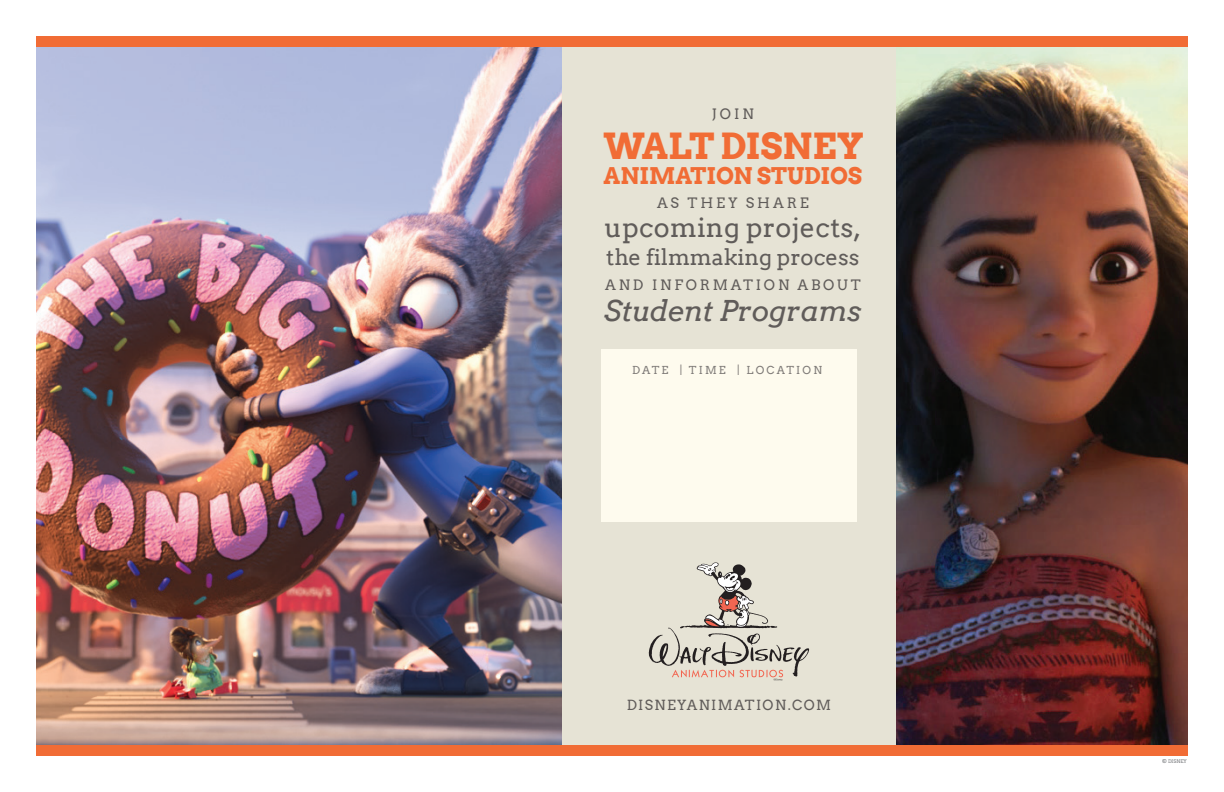
<style>
.page{position:relative;width:1224px;height:792px;background:#fff}
.page>*{position:absolute;margin:0;border:0;box-sizing:border-box;transform-origin:0 0}
.t1{font:700 36px "Arvo";color:#f16c35}
.t2{font:italic 28.7px "Arvo";letter-spacing:-.01em;color:#605c5a}
.t3{font:26.8px "Arvo";letter-spacing:.01em;color:#605c5a}
.t4{font:700 23px "Arvo";color:#f16c35}
.t5{font:22px "Arvo";color:#605c5a}
.t6{font:14.3px "Arvo";letter-spacing:.19em;color:#605c5a}
.t7{font:14px "Arvo";letter-spacing:.1em;color:#605c5a}
.t8{font:11px "Arvo";letter-spacing:.2em;color:#7f7b78}
.t9{font:5px "Arvo";color:#76787b}
</style>
<div class="page">
<img style="left:36px;top:47px;width:526px;height:698px">
<img style="left:896px;top:47px;width:292px;height:698px">
<div style="left:562px;top:36px;width:334px;height:720px;background:#e6e3d5"></div>
<div style="left:601px;top:349px;width:256px;height:173px;background:#fefbee"></div>
<svg style="left:649px;top:562px;width:160px;height:119px"></svg>
<div style="left:36px;top:745px;width:1152px;height:11px;background:#f16c35"></div>
<div style="left:36px;top:36px;width:1152px;height:11px;background:#f16c35"></div>
<p class="t6" style="left:712px;top:105px;width:43px">JOIN</p>
<h1 class="t1" style="left:603px;top:125px;width:262px">WALT DISNEY</h1>
<h3 class="t4" style="left:604px;top:162px;width:260px">ANIMATION STUDIOS</h3>
<p class="t6" style="left:657px;top:195px;width:153px">AS THEY SHARE</p>
<h3 class="t3" style="left:605px;top:212px;width:258px">upcoming projects,</h3>
<h3 class="t5" style="left:606px;top:244px;width:255px">the filmmaking process</h3>
<p class="t6" style="left:605px;top:276px;width:257px">AND INFORMATION ABOUT</p>
<h2 class="t2" style="left:604px;top:295px;width:259px">Student Programs</h2>
<p class="t8" style="left:632px;top:363px;width:192px">DATE | TIME | LOCATION</p>
<p class="t7" style="left:627px;top:697px;width:206px">DISNEYANIMATION.COM</p>
<p class="t9" style="left:1162px;top:759px;width:26px">© DISNEY</p>
</div>
